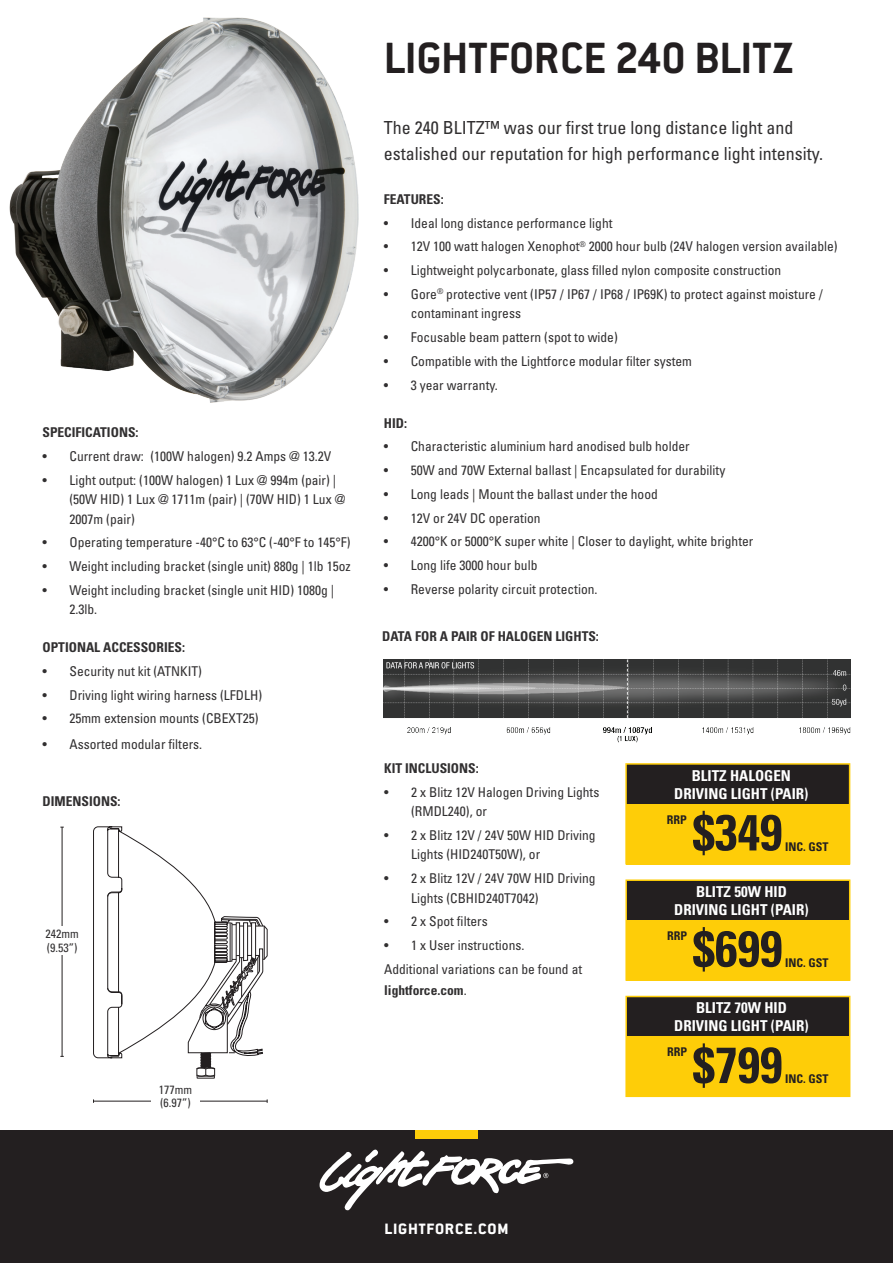
<style>
.page{position:relative;width:893px;height:1263px;background:#fff}
.page>*{position:absolute;margin:0;border:0;box-sizing:border-box;transform-origin:0 0}
.t1{font:700 condensed 50.55px "Univers LT Std";color:#231f20}
.t2{font:700 48px "Conduit ITC Std";letter-spacing:-.005em;color:#231f20}
.t3{font:condensed 18px/25.5px "Univers LT Std";color:#312f30}
.t4{font:800 16.5px "Conduit ITC Std";letter-spacing:.05em;color:#fff}
.t5{font:700 condensed 15px/18px "Univers LT Std";color:#fff;text-align:center}
.t6{font:condensed 13.5px/19.5px "Univers LT Std";color:#312f30}
.t7{font:700 condensed 13.5px "Univers LT Std";color:#312f30}
.t8{font:700 condensed 12px "Univers LT Std";color:#231f20}
.t9{font:condensed 12px/13.5px "Univers LT Std";color:#312f30}
.s1{font-weight:400}
</style>
<div class="page">
<hr style="left:94px;top:1101px;width:173px;height:1px;background:#231f20">
<hr style="left:62px;top:827px;width:1px;height:229px;background:#231f20">
<div style="left:151px;top:1085px;width:49px;height:28px;background:#fff"></div>
<div style="left:43px;top:926px;width:39px;height:29px;background:#fff"></div>
<div style="left:0;top:1130px;width:893px;height:133px;background:#231f20"></div>
<svg style="left:320px;top:1149px;width:253px;height:61px"></svg>
<div style="left:415px;top:1130px;width:63px;height:8px;background:#fdcd09"></div>
<div style="left:626px;top:764px;width:224px;height:100px;background:#231f20"></div>
<div style="left:625px;top:763px;width:225px;height:101px;border:2px solid #fecd08"></div>
<div style="left:626px;top:803px;width:223px;height:61px;background:#fecd08"></div>
<img style="left:383px;top:659px;width:468px;height:83px">
<div style="left:626px;top:880px;width:224px;height:100px;background:#231f20"></div>
<div style="left:625px;top:879px;width:225px;height:102px;border:2px solid #fecd08"></div>
<div style="left:626px;top:920px;width:223px;height:61px;background:#fecd08"></div>
<img style="left:9px;top:18px;width:349px;height:385px">
<svg style="left:93px;top:826px;width:175px;height:252px"></svg>
<div style="left:626px;top:996px;width:224px;height:100px;background:#231f20"></div>
<div style="left:625px;top:996px;width:225px;height:101px;border:2px solid #fecd08"></div>
<div style="left:626px;top:1036px;width:223px;height:61px;background:#fecd08"></div>
<p class="t7" style="left:43px;top:424px;width:97px">SPECIFICATIONS:</p>
<p class="t6" style="left:43px;top:446px;width:290px">• Current draw: (100W halogen) 9.2 Amps @ 13.2V</p>
<p class="t6" style="left:70px;top:470px;width:277px;text-indent:-27px">• Light output: (100W halogen) 1 Lux @ 994m (pair) | (50W HID) 1 Lux @ 1711m (pair) | (70W HID) 1 Lux @<br>2007m (pair)</p>
<p class="t6" style="left:43px;top:533px;width:310px">• Operating temperature -40°C to 63°C (-40°F to 145°F)</p>
<p class="t6" style="left:43px;top:556px;width:310px">• Weight including bracket (single unit) 880g | 1lb 15oz</p>
<p class="t6" style="left:70px;top:580px;width:266px;text-indent:-27px">• Weight including bracket (single unit HID) 1080g |<br>2.3lb.</p>
<p class="t7" style="left:43px;top:639px;width:144px">OPTIONAL ACCESSORIES:</p>
<p class="t6" style="left:43px;top:661px;width:161px">• Security nut kit (ATNKIT)</p>
<p class="t6" style="left:43px;top:685px;width:221px">• Driving light wiring harness (LFDLH)</p>
<p class="t6" style="left:43px;top:709px;width:217px">• 25mm extension mounts (CBEXT25)</p>
<p class="t6" style="left:43px;top:734px;width:161px">• Assorted modular filters.</p>
<p class="t7" style="left:43px;top:793px;width:80px">DIMENSIONS:</p>
<p class="t9" style="left:45px;top:927px;width:35px">242mm (9.53”)</p>
<p class="t9" style="left:159px;top:1083px;width:35px">177mm (6.97”)</p>
<h2 class="t2" style="left:384px;top:29px;width:412px">LIGHTFORCE 240 BLITZ</h2>
<h3 class="t3" style="left:384px;top:115px;width:441px">The 240 BLITZ™ was our first true long distance light and estalished our reputation for high performance light intensity.</h3>
<p class="t7" style="left:384px;top:191px;width:61px">FEATURES:</p>
<p class="t6" style="left:384px;top:213px;width:230px">• Ideal long distance performance light</p>
<p class="t6" style="left:384px;top:237px;width:455px">• 12V 100 watt halogen Xenophot<sup>®</sup> 2000 hour bulb (24V halogen version available)</p>
<p class="t6" style="left:384px;top:260px;width:399px">• Lightweight polycarbonate, glass filled nylon composite construction</p>
<p class="t6" style="left:411px;top:284px;width:413px;text-indent:-27px">• Gore<sup>®</sup> protective vent (IP57 / IP67 / IP68 / IP69K) to protect against moisture / contaminant ingress</p>
<p class="t6" style="left:384px;top:327px;width:235px">• Focusable beam pattern (spot to wide)</p>
<p class="t6" style="left:384px;top:351px;width:310px">• Compatible with the Lightforce modular filter system</p>
<p class="t6" style="left:384px;top:375px;width:116px">• 3 year warranty.</p>
<p class="t7" style="left:384px;top:414px;width:25px">HID:</p>
<p class="t6" style="left:384px;top:437px;width:307px">• Characteristic aluminium hard anodised bulb holder</p>
<p class="t6" style="left:384px;top:460px;width:343px">• 50W and 70W External ballast | Encapsulated for durability</p>
<p class="t6" style="left:384px;top:484px;width:276px">• Long leads | Mount the ballast under the hood</p>
<p class="t6" style="left:384px;top:508px;width:158px">• 12V or 24V DC operation</p>
<p class="t6" style="left:384px;top:532px;width:371px">• 4200°K or 5000°K super white | Closer to daylight, white brighter</p>
<p class="t6" style="left:384px;top:555px;width:155px">• Long life 3000 hour bulb</p>
<p class="t6" style="left:384px;top:579px;width:215px">• Reverse polarity circuit protection.</p>
<p class="t7" style="left:382px;top:628px;width:218px">DATA FOR A PAIR OF HALOGEN LIGHTS:</p>
<p class="t7" style="left:384px;top:760px;width:96px">KIT INCLUSIONS:</p>
<p class="t6" style="left:411px;top:782px;width:190px;text-indent:-27px">• 2 x Blitz 12V Halogen Driving Lights (RMDL240), or</p>
<p class="t6" style="left:411px;top:825px;width:186px;text-indent:-27px">• 2 x Blitz 12V / 24V 50W HID Driving<br>Lights (HID240T50W), or</p>
<p class="t6" style="left:411px;top:868px;width:186px;text-indent:-27px">• 2 x Blitz 12V / 24V 70W HID Driving<br>Lights (CBHID240T7042)</p>
<p class="t6" style="left:384px;top:911px;width:105px">• 2 x Spot filters</p>
<p class="t6" style="left:384px;top:933px;width:199px;line-height:23.7px">• 1 x User instructions.<br>Additional variations can be found at</p>
<p class="t7" style="left:384px;top:982px;width:84px">lightforce.com<span class="s1">.</span></p>
<p class="t5" style="left:674px;top:766px;width:136px">BLITZ HALOGEN<br>DRIVING LIGHT (PAIR)</p>
<p class="t8" style="left:667px;top:812px;width:22px">RRP</p>
<h1 class="t1" style="left:692px;top:801px;width:91px">$349</h1>
<p class="t8" style="left:785px;top:839px;width:45px">INC. GST</p>
<p class="t5" style="left:674px;top:883px;width:136px">BLITZ 50W HID<br>DRIVING LIGHT (PAIR)</p>
<p class="t8" style="left:667px;top:928px;width:22px">RRP</p>
<h1 class="t1" style="left:693px;top:918px;width:91px">$699</h1>
<p class="t8" style="left:785px;top:955px;width:45px">INC. GST</p>
<p class="t5" style="left:674px;top:999px;width:136px">BLITZ 70W HID<br>DRIVING LIGHT (PAIR)</p>
<p class="t8" style="left:667px;top:1044px;width:22px">RRP</p>
<h1 class="t1" style="left:693px;top:1034px;width:91px">$799</h1>
<p class="t8" style="left:785px;top:1072px;width:45px">INC. GST</p>
<p class="t4" style="left:384px;top:1219px;width:125px">LIGHTFORCE.COM</p>
</div>
